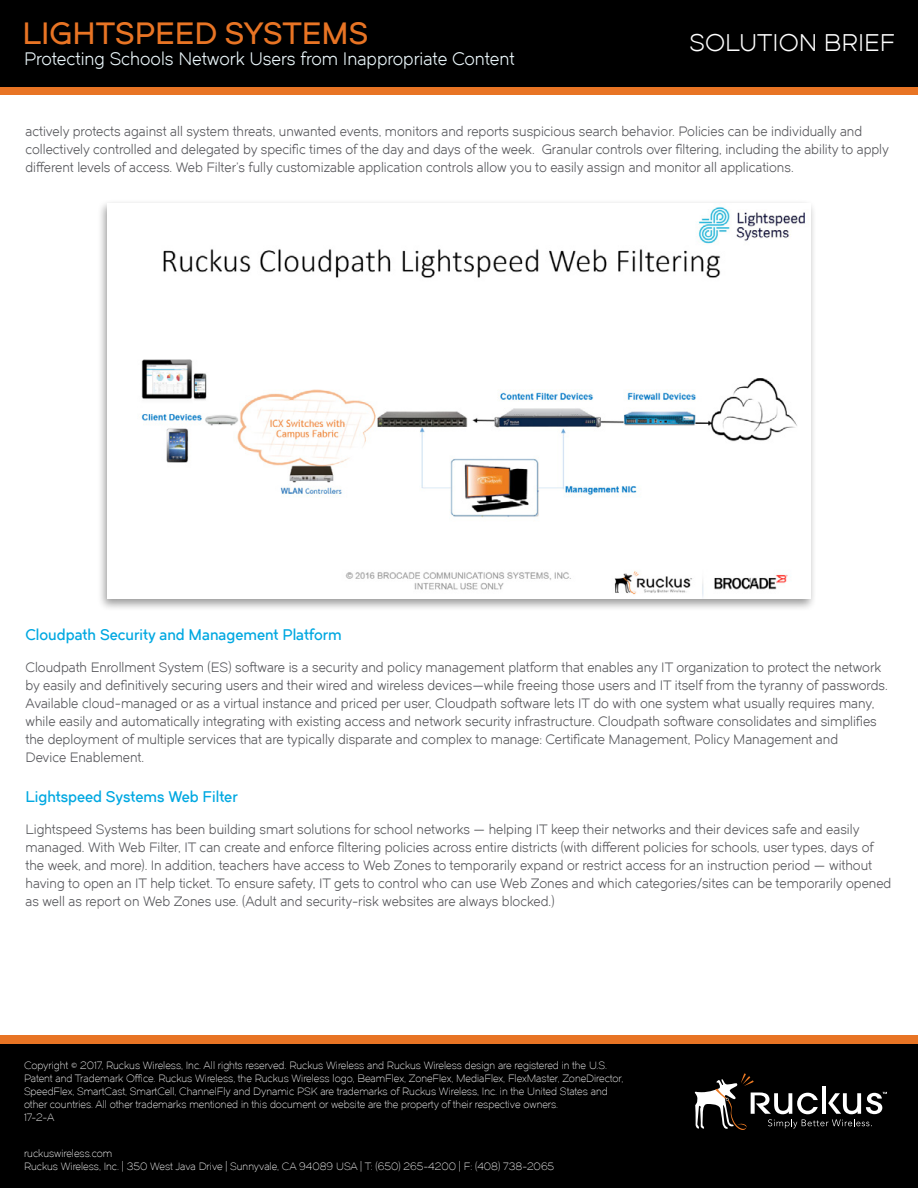
<style>
.page{position:relative;width:918px;height:1188px;background:#fff}
.page>*{position:absolute;margin:0;border:0;box-sizing:border-box;transform-origin:0 0}
.t1{font:30px "Dual 600";color:#e87424}
.t2{font:30px "Dual 400";color:#e87424}
.t3{font:24px "Dual 400";color:#fff}
.t4{font:24px "Dual 400";letter-spacing:-.02em;color:#fff}
.t5{font:18px "Dual 400";color:#eaf6fa}
.t6{font:15px "Dual 600";color:#00a8e1}
.t7{font:13.5px/18px "Dual 400";color:#55565a}
.t8{font:10.5px/13.2px "Dual 300";color:#fff}
</style>
<div class="page">
<div style="left:96px;top:199px;width:720px;height:412px;background:#000;opacity:.4"></div>
<img style="left:107px;top:204px;width:704px;height:395px">
<div style="left:0;top:86px;width:918px;height:8px;background:#e87424"></div>
<div style="left:0;top:0;width:918px;height:86px;background:#000"></div>
<div style="left:0;top:1043px;width:918px;height:145px;background:#000"></div>
<div style="left:0;top:1035px;width:918px;height:8px;background:#e87424"></div>
<svg style="left:695px;top:1073px;width:192px;height:57px"></svg>
<h1 class="t2" style="left:22px;top:15px;width:271px">T TLE GOES HERE</h1>
<h1 class="t1" style="left:22px;top:14px;width:347px">LIGHTSPEED SYSTEMS</h1>
<h3 class="t5" style="left:24px;top:48px;width:492px">Protecting Schools Network Users from Inappropriate Content</h3>
<h3 class="t5" style="left:24px;top:48px;width:209px">SUB-TITLE GOES HERE</h3>
<h2 class="t3" style="left:690px;top:28px;width:207px">SOLUTION BRIEF</h2>
<h2 class="t4" style="left:753px;top:28px;width:144px">DATASHE T</h2>
<p class="t7" style="left:26px;top:122px;width:865px">actively protects against all system threats, unwanted events, monitors and reports suspicious search behavior. Policies can be individually and collectively controlled and delegated by specific times of the day and days of the week. Granular controls over filtering, including the ability to apply different levels of access. Web Filter’s fully customizable application controls allow you to easily assign and monitor all applications.</p>
<p class="t6" style="left:26px;top:625px;width:318px">Cloudpath Security and Management Platform</p>
<p class="t7" style="left:26px;top:658px;width:864px">Cloudpath Enrollment System (ES) software is a security and policy management platform that enables any IT organization to protect the network by easily and definitively securing users and their wired and wireless devices—while freeing those users and IT itself from the tyranny of passwords.<br>Available cloud-managed or as a virtual instance and priced per user, Cloudpath software lets IT do with one system what usually requires many, while easily and automatically integrating with existing access and network security infrastructure. Cloudpath software consolidates and simplifies the deployment of multiple services that are typically disparate and complex to manage: Certificate Management, Policy Management and<br>Device Enablement.</p>
<p class="t6" style="left:26px;top:787px;width:214px">Lightspeed Systems Web Filter</p>
<p class="t7" style="left:26px;top:820px;width:867px">Lightspeed Systems has been building smart solutions for school networks — helping IT keep their networks and their devices safe and easily managed. With Web Filter, IT can create and enforce filtering policies across entire districts (with different policies for schools, user types, days of the week, and more). In addition, teachers have access to Web Zones to temporarily expand or restrict access for an instruction period — without having to open an IT help ticket. To ensure safety, IT gets to control who can use Web Zones and which categories/sites can be temporarily opened as well as report on Web Zones use. (Adult and security-risk websites are always blocked.)</p>
<p class="t8" style="left:24px;top:1058px;width:601px">Copyright © 2017, Ruckus Wireless, Inc. All rights reserved. Ruckus Wireless and Ruckus Wireless design are registered in the U.S.<br>Patent and Trademark Office. Ruckus Wireless, the Ruckus Wireless logo, BeamFlex, ZoneFlex, MediaFlex, FlexMaster, ZoneDirector, SpeedFlex, SmartCast, SmartCell, ChannelFly and Dynamic PSK are trademarks of Ruckus Wireless, Inc. in the United States and other countries. All other trademarks mentioned in this document or website are the property of their respective owners.<br>17-2-A</p>
<p class="t8" style="left:24px;top:1147px;width:532px">ruckuswireless.com<br>Ruckus Wireless, Inc. | 350 West Java Drive | Sunnyvale, CA 94089 USA | T: (650) 265-4200 | F: (408) 738-2065</p>
</div>
